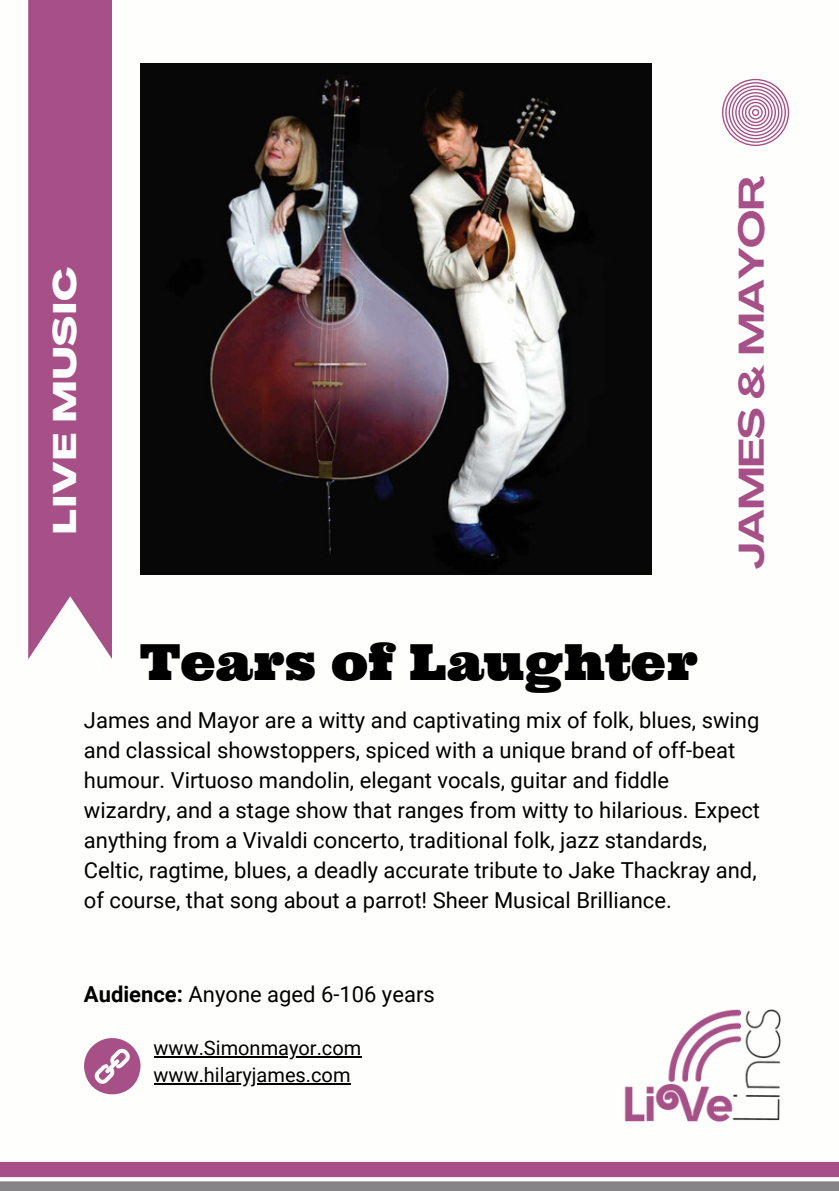
<style>
.page{position:relative;width:839px;height:1191px;background:#fff}
.page>*{position:absolute;margin:0;border:0;box-sizing:border-box;transform-origin:0 0}
.t1{font:49.8px "Ultra";color:#000001}
.t2{font:700 35px "Agrandir Grand";color:#a65087}
.t3{font:800 32.2px "Agrandir Grand";letter-spacing:.05em;color:#fdfdfd}
.t4{font:22px/30px "Roboto";color:#000}
.t5{font:22px "Roboto";color:#000001}
.t6{font:20px/27px "Roboto";color:#000001}
.s1{font-weight:700}
</style>
<div class="page">
<div style="left:28px;top:0;width:84px;height:659px;background:#a65087"></div>
<svg style="left:0;top:1161px;width:838px;height:30px;background:#aa7e9b"></svg>
<img style="left:140px;top:64px;width:512px;height:511px">
<svg style="left:84px;top:1038px;width:56px;height:57px"></svg>
<img style="left:624px;top:1009px;width:157px;height:113px">
<svg style="left:722px;top:79px;width:67px;height:67px"></svg>
<hr style="left:154px;top:1057px;width:207px;height:1px;background:#000001">
<hr style="left:154px;top:1084px;width:196px;height:1px;background:#000001">
<h3 class="t3" style="left:52px;top:534px;width:268px;rotate:-90deg">LIVE MUSIC</h3>
<h1 class="t1" style="left:140px;top:630px;width:559px">Tears of Laughter</h1>
<h2 class="t2" style="left:737px;top:569px;width:395px;rotate:-90deg">JAMES &amp; MAYOR</h2>
<p class="t4" style="left:84px;top:705px;width:677px">James and Mayor are a witty and captivating mix of folk, blues, swing and classical showstoppers, spiced with a unique brand of off-beat humour. Virtuoso mandolin, elegant vocals, guitar and fiddle wizardry, and a stage show that ranges from witty to hilarious. Expect anything from a Vivaldi concerto, traditional folk, jazz standards, Celtic, ragtime, blues, a deadly accurate tribute to Jake Thackray and, of course, that song about a parrot! Sheer Musical Brilliance.</p>
<p class="t5" style="left:84px;top:982px;width:352px"><span class="s1">Audience:</span> Anyone aged 6-106 years</p>
<p class="t6" style="left:154px;top:1035px;width:209px">www.Simonmayor.com www.hilaryjames.com</p>
</div>
